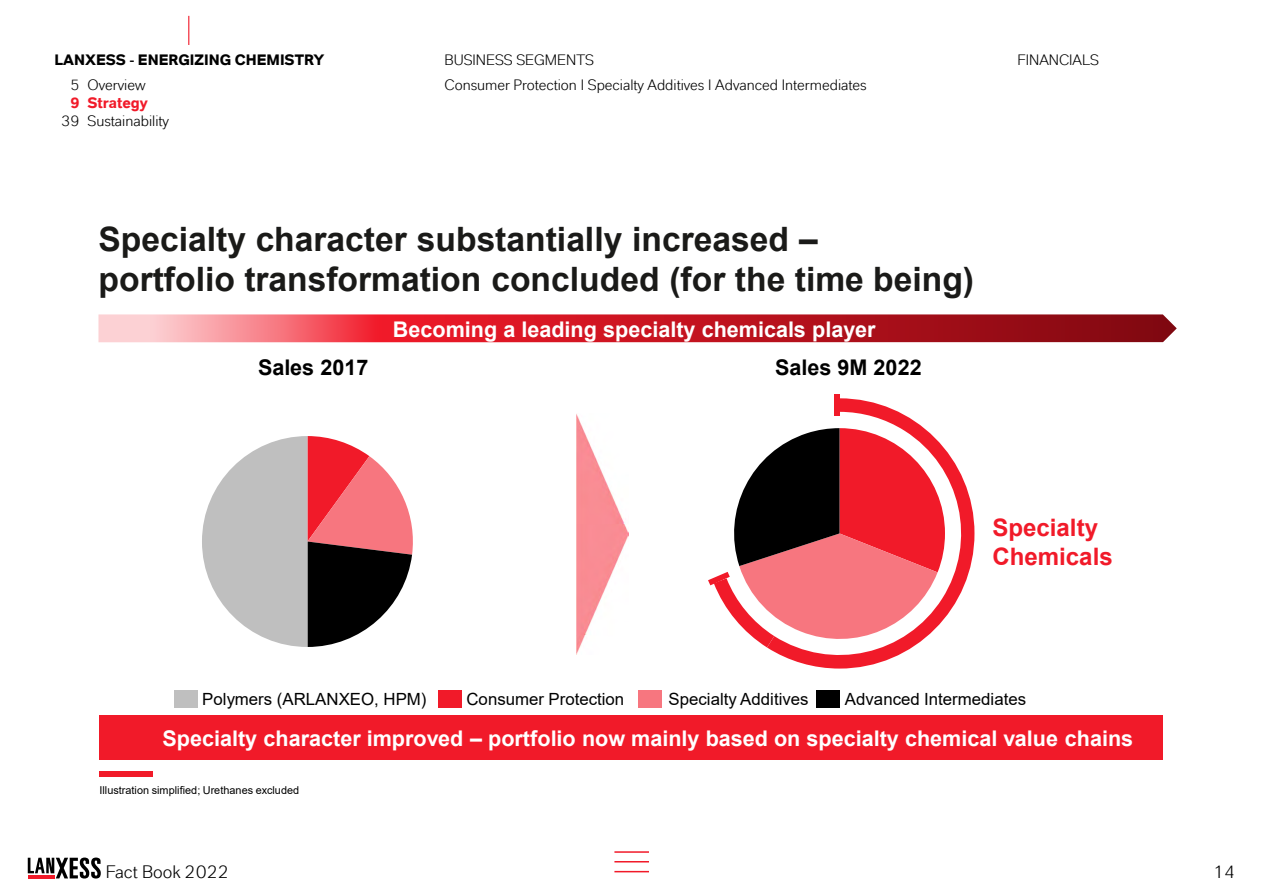
<style>
.page{position:relative;width:1263px;height:893px;background:#fff}
.page>*{position:absolute;margin:0;border:0;box-sizing:border-box;transform-origin:0 0}
.t1{font:700 33.6px/40.3px "Arial";color:#1a1a18}
.t2{font:700 24px/28.8px "Arial";color:#f11a29}
.t3{font:700 21.6px "Arial";color:#fff}
.t4{font:700 21.6px "Arial";color:#000}
.t5{font:18px "Lanxess Global";color:#000}
.t6{font:16.8px "Arial";letter-spacing:.005em;color:#000}
.t7{font:15px "Lanxess Global";color:#000}
.t8{font:700 15px "Lanxess Global";color:#000}
.t9{font:700 15px "Lanxess Global";color:#f11a29}
.t10{font:10.8px "Arial";letter-spacing:.005em;color:#000}
.s1{color:#f11a29}
</style>
<div class="page">
<div style="left:100px;top:771px;width:53px;height:6px;background:#f11a29"></div>
<svg style="left:767px;top:449px;width:208px;height:220px"></svg>
<svg style="left:202px;top:436px;width:211px;height:211px"></svg>
<div style="left:438px;top:690px;width:24px;height:18px;background:#f11a29"></div>
<div style="left:638px;top:690px;width:23px;height:18px;background:#f7767f"></div>
<div style="left:816px;top:690px;width:24px;height:18px;background:#000"></div>
<div style="left:174px;top:690px;width:23px;height:18px;background:#bfbfbf"></div>
<img style="left:576px;top:414px;width:53px;height:241px">
<div style="left:100px;top:715px;width:1063px;height:45px;background:#f11a29"></div>
<img style="left:98px;top:314px;width:1079px;height:28px">
<div style="left:835px;top:394px;width:5px;height:21px;background:#f11a29"></div>
<svg style="left:708px;top:398px;width:237px;height:249px"></svg>
<hr style="left:614px;top:851px;width:35px;height:2px;background:#f11a29">
<hr style="left:614px;top:861px;width:35px;height:1px;background:#f11a29">
<hr style="left:614px;top:871px;width:35px;height:1px;background:#f11a29">
<svg style="left:28px;top:857px;width:73px;height:21px"></svg>
<svg style="left:188px;top:16px;width:1px;height:29px"></svg>
<p class="t8" style="left:55px;top:51px;width:271px">LANXESS - ENERGIZING CHEMISTRY</p>
<p class="t7" style="left:444px;top:51px;width:151px">BUSINESS SEGMENTS</p>
<p class="t7" style="left:1017px;top:51px;width:83px">FINANCIALS</p>
<p class="t7" style="left:71px;top:76px;width:11px">5</p>
<p class="t9" style="left:71px;top:94px;width:11px">9</p>
<p class="t7" style="left:61px;top:112px;width:20px">39</p>
<p class="t7" style="left:88px;top:76px;width:59px">Overview</p>
<p class="t7" style="left:444px;top:76px;width:424px">Consumer Protection I Specialty Additives I Advanced Intermediates</p>
<p class="t9" style="left:88px;top:94px;width:62px">Strategy</p>
<p class="t7" style="left:88px;top:112px;width:83px">Sustainability</p>
<p class="t1" style="left:98px;top:219px;width:877px">Specialty character substantially increased –<br>portfolio transformation concluded (for the time being)</p>
<p class="t3" style="left:393px;top:314px;width:484px">Becoming a leading specialty chemicals player</p>
<p class="t4" style="left:258px;top:352px;width:112px">Sales 2017</p>
<p class="t4" style="left:775px;top:352px;width:148px">Sales 9M 2022</p>
<p class="t2" style="left:992px;top:514px;width:122px">Specialty<br>Chemicals</p>
<p class="t6" style="left:202px;top:688px;width:226px">Polymers (ARLANXEO, HPM)</p>
<p class="t6" style="left:466px;top:688px;width:159px">Consumer Protection</p>
<p class="t6" style="left:668px;top:688px;width:142px">Specialty Additives</p>
<p class="t6" style="left:845px;top:688px;width:183px">Advanced Intermediates</p>
<p class="t3" style="left:130px;top:723px;width:1004px"><span class="s1">a)</span> Specialty character improved – portfolio now mainly based on specialty chemical value chains</p>
<p class="t10" style="left:99px;top:782px;width:201px">Illustration simplified; Urethanes excluded</p>
<p class="t5" style="left:106px;top:861px;width:125px">Fact Book 2022</p>
<p class="t5" style="left:1213px;top:861px;width:24px">14</p>
</div>
